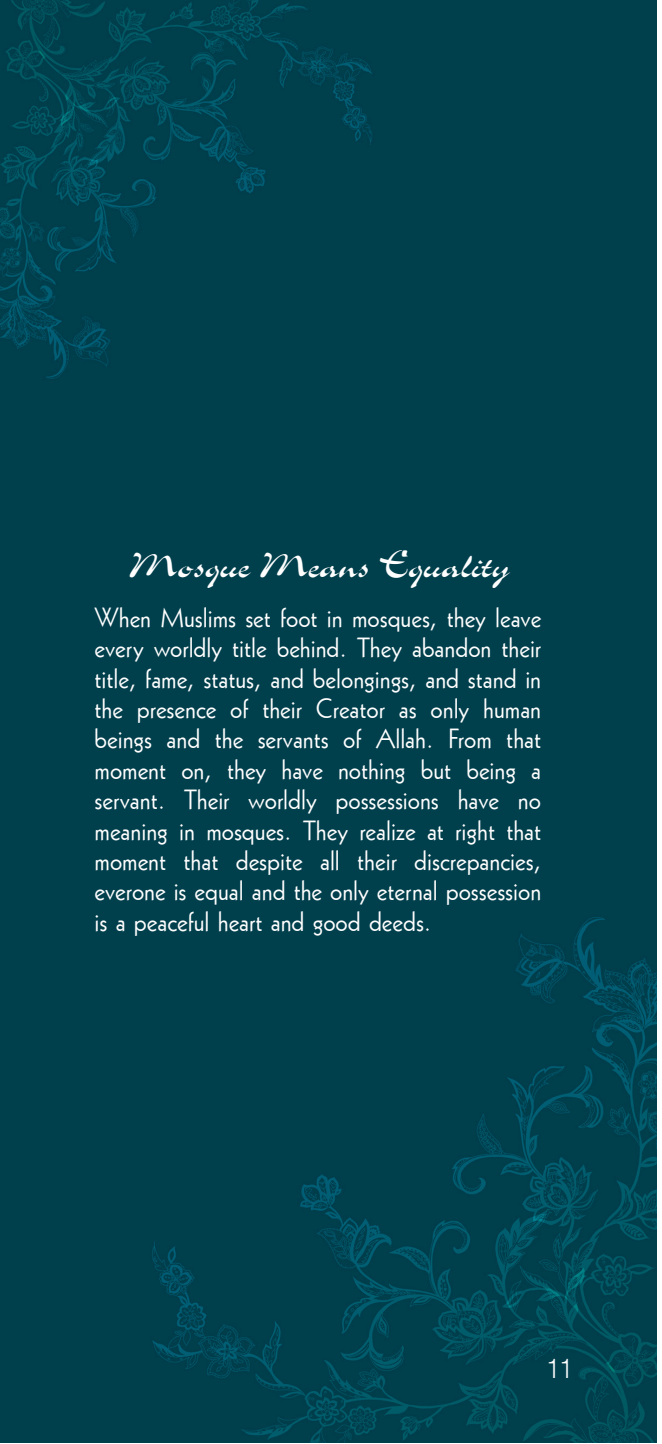
<style>
.page{position:relative;width:662px;height:1444px;background:#fff}
.page>*{position:absolute;margin:0;border:0;box-sizing:border-box;transform-origin:0 0}
.t1{font:40.5px "Slogan";color:#fff}
.t2{font:27px/30.4px "Geometric 231 BT Roman C";color:#fff;text-align:justify}
.t3{font:300 condensed 27px "Helvetica Neue LT Com";color:#fff}
</style>
<div class="page">
<div style="left:0;top:1px;width:656px;height:1441px;background:#003f4c"></div>
<h1 class="t1" style="left:128px;top:544px;width:382px">Mosque Means Equality</h1>
<p class="t2" style="left:95px;top:601px;width:448px">When Muslims set foot in mosques, they leave every worldly title behind. They abandon their title, fame, status, and belongings, and stand in the presence of their Creator as only human beings and the servants of Allah. From that moment on, they have nothing but being a servant. Their worldly possessions have no meaning in mosques. They realize at right that moment that despite all their discrepancies, everone is equal and the only eternal possession is a peaceful heart and good deeds.</p>
<p class="t3" style="left:547px;top:1352px;width:27px">11</p>
</div>
